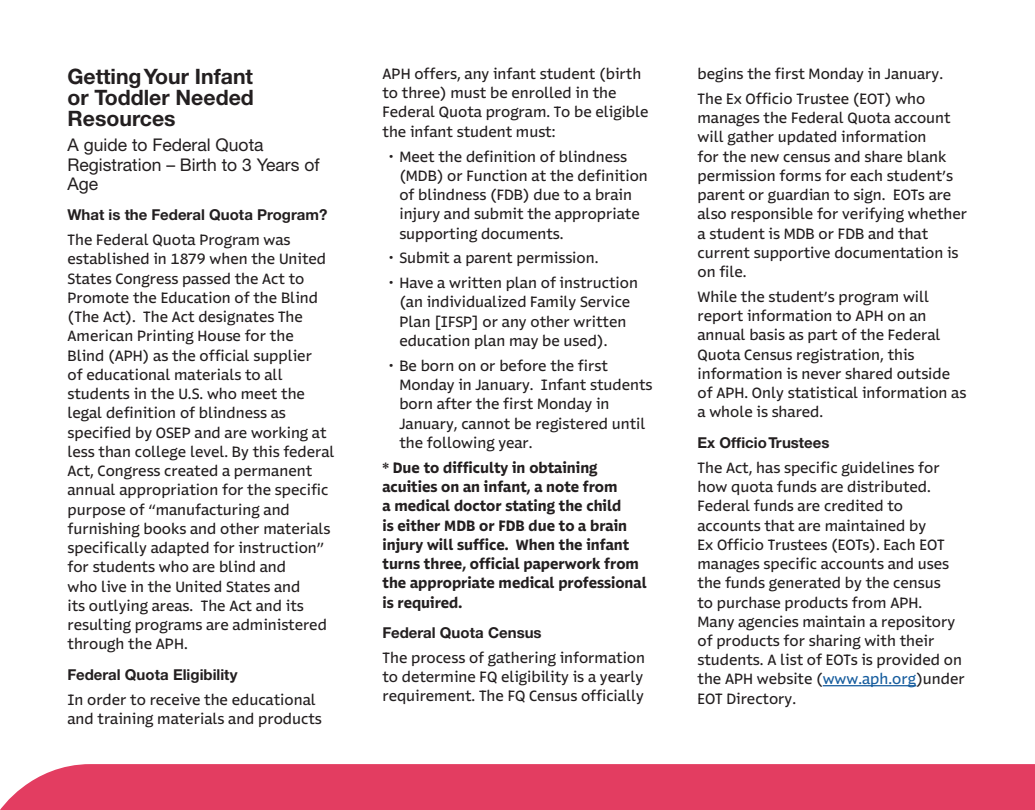
<style>
.page{position:relative;width:1035px;height:810px;background:#fff}
.page>*{position:absolute;margin:0;border:0;box-sizing:border-box;transform-origin:0 0}
.H2__Inside{font:700 21.25px/21.2px "Helvetica Neue CE";color:#231f20;text-align:justify}
.H3__Inside{font:17.5px/19.2px "Helvetica Neue";color:#231f20}
.P__Inside{font:16.25px/19.2px "APH Variable Beta 2";color:#231f20}
.Bullet__Inside{font:16.25px/19.2px "APH Variable Beta 2";color:#231f20}
.H4__Inside{font:700 15px "Helvetica Neue CE";color:#231f20}
.s1{color:#175d9e}
</style>
<div class="page">
<div style="left:0;top:764px;width:1035px;height:46px;background:#e33d61"></div>
<hr style="left:823px;top:685px;width:93px;height:1px;background:#175d9e">
<h2 class="H2__Inside" style="left:68px;top:66px;width:188px">Getting Your Infant or Toddler Needed Resources</h2>
<h3 class="H3__Inside" style="left:68px;top:135px;width:254px">A guide to Federal Quota<br>Registration – Birth to 3 Years of<br>Age</h3>
<h4 class="H4__Inside" style="left:68px;top:206px;width:261px">What is the Federal Quota Program?</h4>
<p class="P__Inside" style="left:68px;top:230px;width:269px">The Federal Quota Program was established in 1879 when the United States Congress passed the Act to Promote the Education of the Blind (The Act). The Act designates The American Printing House for the Blind (APH) as the official supplier<br>of educational materials to all students in the U.S. who meet the legal definition of blindness as specified by OSEP and are working at less than college level. By this federal Act, Congress created a permanent annual appropriation for the specific purpose of “manufacturing and furnishing books and other materials specifically adapted for instruction” for students who are blind and<br>who live in the United States and<br>its outlying areas. The Act and its resulting programs are administered through the APH.</p>
<h4 class="H4__Inside" style="left:68px;top:665px;width:172px">Federal Quota Eligibility</h4>
<p class="P__Inside" style="left:68px;top:690px;width:256px">In order to receive the educational and training materials and products</p>
<p class="P__Inside" style="left:382px;top:64px;width:268px">APH offers, any infant student (birth to three) must be enrolled in the Federal Quota program. To be eligible the infant student must:</p>
<p class="Bullet__Inside" style="left:399px;top:147px;width:250px;text-indent:-11px">• Meet the definition of blindness (MDB) or Function at the definition of blindness (FDB) due to a brain injury and submit the appropriate supporting documents.</p>
<p class="Bullet__Inside" style="left:388px;top:249px;width:212px">• Submit a parent permission.</p>
<p class="Bullet__Inside" style="left:399px;top:274px;width:240px;text-indent:-11px">• Have a written plan of instruction (an individualized Family Service<br>Plan [IFSP] or any other written education plan may be used).</p>
<p class="Bullet__Inside" style="left:399px;top:356px;width:255px;text-indent:-11px">• Be born on or before the first<br>Monday in January. Infant students born after the first Monday in<br>January, cannot be registered until the following year.</p>
<p class="P__Inside" style="left:382px;top:458px;width:266px">* Due to difficulty in obtaining acuities on an infant, a note from<br>a medical doctor stating the child<br>is either MDB or FDB due to a brain injury will suffice. When the infant turns three, official paperwork from the appropriate medical professional is required.</p>
<h4 class="H4__Inside" style="left:382px;top:623px;width:161px">Federal Quota Census</h4>
<p class="P__Inside" style="left:382px;top:648px;width:264px;text-align:justify">The process of gathering information to determine FQ eligibility is a yearly requirement. The FQ Census officially</p>
<p class="P__Inside" style="left:698px;top:64px;width:247px">begins the first Monday in January.</p>
<p class="P__Inside" style="left:698px;top:89px;width:271px">The Ex Officio Trustee (EOT) who manages the Federal Quota account will gather updated information<br>for the new census and share blank permission forms for each student’s parent or guardian to sign. EOTs are also responsible for verifying whether a student is MDB or FDB and that current supportive documentation is on file.</p>
<p class="P__Inside" style="left:698px;top:287px;width:270px">While the student’s program will report information to APH on an annual basis as part of the Federal<br>Quota Census registration, this information is never shared outside of APH. Only statistical information as a whole is shared.</p>
<h4 class="H4__Inside" style="left:698px;top:433px;width:134px">Ex Officio Trustees</h4>
<p class="P__Inside" style="left:698px;top:458px;width:269px">The Act, has specific guidelines for how quota funds are distributed.<br>Federal funds are credited to accounts that are maintained by<br>Ex Officio Trustees (EOTs). Each EOT manages specific accounts and uses the funds generated by the census<br>to purchase products from APH.<br>Many agencies maintain a repository of products for sharing with their students. A list of EOTs is provided on the APH website (<span class="s1">www.aph.org</span>)under<br>EOT Directory.</p>
</div>
